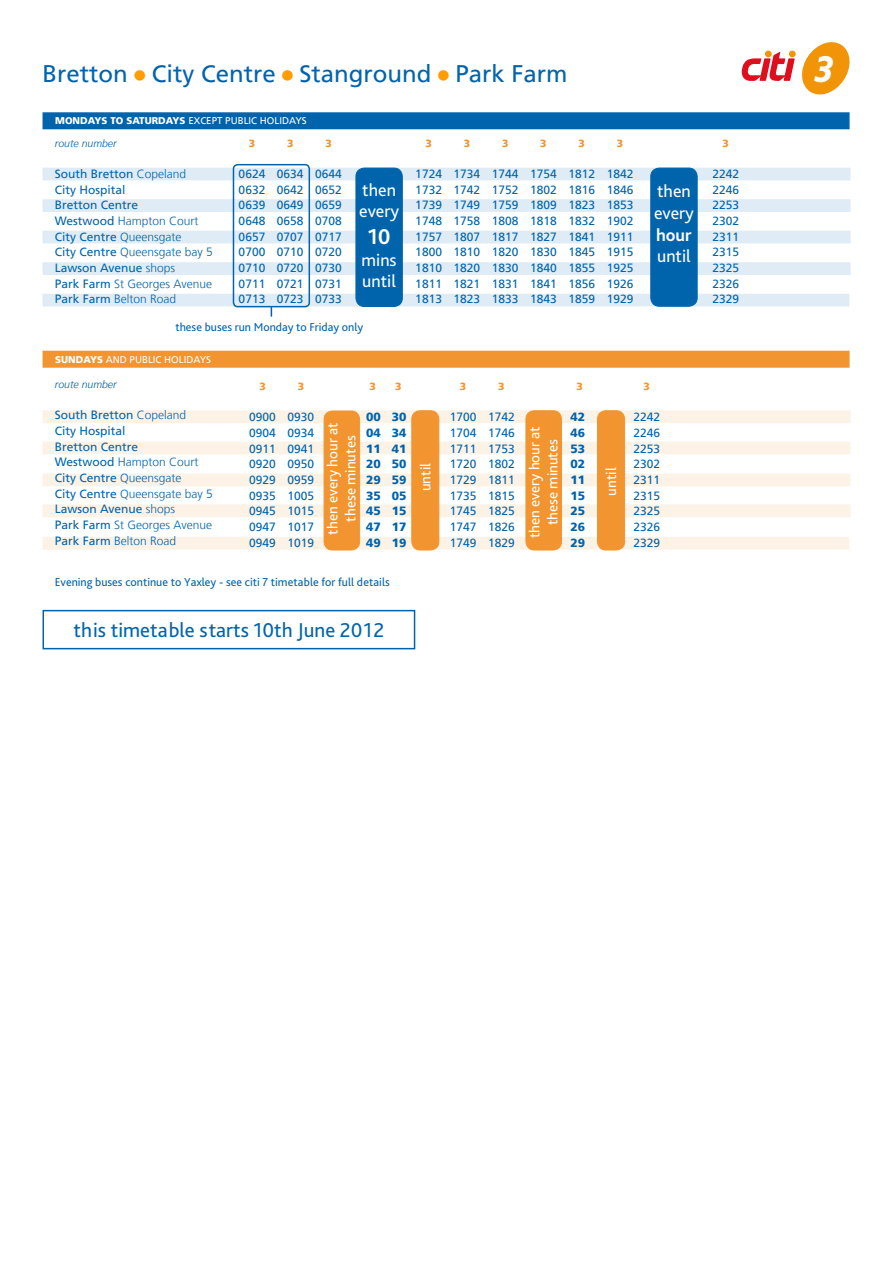
<style>
.page{position:relative;width:893px;height:1263px;background:#fff}
.page>*{position:absolute;margin:0;border:0;box-sizing:border-box;transform-origin:0 0}
.t1{font:italic 700 37.8px "Gill Sans";color:#fff}
.t2{font:24px "Frutiger LT";color:#0064ad}
.t3{font:700 22.5px "Bliss Pro";color:#fff}
.t4{font:21px "Bliss Pro";color:#0064ad}
.t5{font:18px/21.6px "Bliss Pro";color:#fff}
.t6{font:700 18px "Bliss Pro";color:#fff}
.t7{font:15px/18px "Bliss Pro";color:#fff;text-align:center}
.t8{font:12px/15.6px "Frutiger LT";color:#0064ad;text-align:justify}
.t9{font:12px "Bliss Pro";color:#0064ad}
.t10{font:900 12px/15.6px "Frutiger LT";color:#0064ad;text-align:justify}
.t11{font:italic 300 10.5px "Frutiger LT";color:#0064ad}
.t12{font:900 10.5px "Frutiger LT";color:#f29531}
.t13{font:9.75px "Frutiger LT";color:#fff}
.t14{font:900 9.75px "Frutiger LT";color:#fff}
.s1{color:#ff9c00}
.s2{font-weight:300}
.s3{font-weight:900}
</style>
<div class="page">
<div style="left:43px;top:537px;width:806px;height:13px;background:#fdf2e6"></div>
<div style="left:43px;top:504px;width:807px;height:13px;background:#fdf2e6"></div>
<div style="left:43px;top:474px;width:807px;height:12px;background:#fdf2e6"></div>
<div style="left:43px;top:441px;width:807px;height:13px;background:#fdf2e6;border:2px solid #fdf2e6"></div>
<div style="left:43px;top:410px;width:807px;height:13px;background:#fdf2e6"></div>
<div style="left:43px;top:351px;width:807px;height:17px;background:#f29531;border:2px solid #f29531"></div>
<div style="left:597px;top:411px;width:28px;height:139px;background:#f29531;border-radius:9px"></div>
<div style="left:597px;top:410px;width:28px;height:140px;border:1px solid #f29531;border-radius:9px"></div>
<div style="left:43px;top:294px;width:806px;height:12px;background:#e0ecf5"></div>
<div style="left:43px;top:262px;width:807px;height:13px;background:#e0ecf5"></div>
<div style="left:43px;top:231px;width:807px;height:12px;background:#e0ecf5"></div>
<div style="left:43px;top:199px;width:807px;height:13px;background:#e0ecf5"></div>
<div style="left:43px;top:168px;width:807px;height:12px;background:#e0ecf5"></div>
<div style="left:43px;top:112px;width:807px;height:17px;background:#0064ad;border:2px solid #0064ad"></div>
<div style="left:651px;top:168px;width:46px;height:138px;background:#0064ad;border-radius:9px"></div>
<div style="left:650px;top:168px;width:47px;height:139px;border:1px solid #0064ad;border-radius:9px"></div>
<div style="left:233px;top:164px;width:77px;height:143px;border:2px solid #0064ad;border-radius:4px"></div>
<div style="left:526px;top:411px;width:35px;height:139px;background:#f29531;border-radius:9px"></div>
<div style="left:526px;top:410px;width:36px;height:140px;border:1px solid #f29531;border-radius:9px"></div>
<div style="left:356px;top:168px;width:46px;height:138px;background:#0064ad;border-radius:9px"></div>
<div style="left:356px;top:168px;width:47px;height:139px;border:1px solid #0064ad;border-radius:9px"></div>
<div style="left:412px;top:411px;width:27px;height:139px;background:#f29531;border-radius:9px"></div>
<div style="left:411px;top:410px;width:28px;height:140px;border:1px solid #f29531;border-radius:9px"></div>
<div style="left:324px;top:411px;width:36px;height:139px;background:#f29531;border-radius:9px"></div>
<div style="left:324px;top:411px;width:36px;height:139px;border:1px solid #f29531;border-radius:9px"></div>
<div style="left:43px;top:610px;width:372px;height:39px;border:2px solid #0064ad"></div>
<svg style="left:742px;top:42px;width:107px;height:52px"></svg>
<h2 class="t2" style="left:43px;top:60px;width:526px">Bretton <span class="s1">●</span> City Centre <span class="s1">●</span> Stanground <span class="s1">●</span> Park Farm</h2>
<p class="t14" style="left:55px;top:115px;width:79px">MONDAYS TO SATU</p>
<p class="t14" style="left:152px;top:115px;width:15px">RDAYS</p>
<p class="t13" style="left:188px;top:115px;width:119px">except pub lic holidays</p>
<p class="t12" style="left:249px;top:137px;width:8px">3</p>
<p class="t8" style="left:239px;top:166px;width:28px">0624<br>0632<br>0639<br>0648<br>0657<br>0700<br>0710<br>0711<br>0713</p>
<p class="t11" style="left:55px;top:137px;width:63px">route number</p>
<p class="t8" style="left:55px;top:166px;width:160px;text-align:left">South Bretton <span class="s2">Copeland<br></span>City H ospital<br>Bretton Centre<br>Westwood <span class="s2">Hampton Court<br></span>City Centre <span class="s2">Queensgate<br></span>City Centre <span class="s2">Queensgate bay 5<br></span>Lawson Avenue <span class="s2">shops<br></span>Park Farm <span class="s2">St Georges Avenue<br></span>Park Farm <span class="s2">Belton Road</span></p>
<p class="t12" style="left:287px;top:137px;width:8px">3</p>
<p class="t8" style="left:277px;top:166px;width:28px">0634<br>0642<br>0649<br>0658<br>0707<br>0710<br>0720<br>0721<br>0723</p>
<p class="t12" style="left:325px;top:137px;width:8px">3</p>
<p class="t8" style="left:315px;top:166px;width:28px">0644<br>0652<br>0659<br>0708<br>0717<br>0720<br>0730<br>0731<br>0733</p>
<h3 class="t5" style="left:359px;top:178px;width:41px">then every</h3>
<h3 class="t3" style="left:368px;top:223px;width:24px">10</h3>
<h3 class="t5" style="left:362px;top:249px;width:37px">mins until</h3>
<p class="t9" style="left:175px;top:319px;width:189px">these buses run Monday to Friday only</p>
<p class="t13" style="left:55px;top:354px;width:156px"><span class="s3">SUNDAYS</span> AND pub lic holidays</p>
<p class="t11" style="left:55px;top:378px;width:63px">route number</p>
<p class="t8" style="left:55px;top:407px;width:160px;text-align:left">South Bretton <span class="s2">Copeland<br></span>City H ospital<br>Bretton Centre<br>Westwood <span class="s2">Hampton Court<br></span>City Centre <span class="s2">Queensgate<br></span>City Centre <span class="s2">Queensgate bay 5<br></span>Lawson Avenue <span class="s2">shops<br></span>Park Farm <span class="s2">St Georges Avenue<br></span>Park Farm <span class="s2">Belton Road</span></p>
<p class="t12" style="left:259px;top:380px;width:8px">3</p>
<p class="t8" style="left:249px;top:409px;width:28px">0900<br>0904<br>0911<br>0920<br>0929<br>0935<br>0945<br>0947<br>0949</p>
<p class="t12" style="left:298px;top:380px;width:8px">3</p>
<p class="t8" style="left:288px;top:409px;width:28px">0930<br>0934<br>0941<br>0950<br>0959<br>1005<br>1015<br>1017<br>1019</p>
<p class="t7" style="left:323px;top:535px;width:114px;rotate:-90deg">then every hour at these minutes</p>
<p class="t12" style="left:369px;top:380px;width:8px">3</p>
<p class="t12" style="left:395px;top:380px;width:8px">3</p>
<p class="t10" style="left:366px;top:409px;width:42px">00 30<br>04 34<br>11 41<br>20 50<br>29 59<br>35 05<br>45 15<br>47 17<br>49 19</p>
<p class="t12" style="left:425px;top:137px;width:8px">3</p>
<p class="t8" style="left:415px;top:166px;width:28px">1724<br>1732<br>1739<br>1748<br>1757<br>1800<br>1810<br>1811<br>1813</p>
<p class="t12" style="left:464px;top:137px;width:8px">3</p>
<p class="t8" style="left:454px;top:166px;width:28px">1734<br>1742<br>1749<br>1758<br>1807<br>1810<br>1820<br>1821<br>1823</p>
<p class="t12" style="left:502px;top:137px;width:8px">3</p>
<p class="t8" style="left:492px;top:166px;width:28px">1744<br>1752<br>1759<br>1808<br>1817<br>1820<br>1830<br>1831<br>1833</p>
<p class="t7" style="left:416px;top:491px;width:30px;rotate:-90deg">until</p>
<p class="t12" style="left:460px;top:380px;width:8px">3</p>
<p class="t8" style="left:450px;top:409px;width:28px">1700<br>1704<br>1711<br>1720<br>1729<br>1735<br>1745<br>1747<br>1749</p>
<p class="t12" style="left:498px;top:380px;width:8px">3</p>
<p class="t8" style="left:488px;top:409px;width:28px">1742<br>1746<br>1753<br>1802<br>1811<br>1815<br>1825<br>1826<br>1829</p>
<p class="t12" style="left:540px;top:137px;width:8px">3</p>
<p class="t8" style="left:530px;top:166px;width:28px">1754<br>1802<br>1809<br>1818<br>1827<br>1830<br>1840<br>1841<br>1843</p>
<p class="t7" style="left:525px;top:538px;width:114px;rotate:-90deg">then every hour at these minutes</p>
<p class="t12" style="left:578px;top:137px;width:8px">3</p>
<p class="t8" style="left:568px;top:166px;width:28px">1812<br>1816<br>1823<br>1832<br>1841<br>1845<br>1855<br>1856<br>1859</p>
<p class="t12" style="left:617px;top:137px;width:8px">3</p>
<p class="t8" style="left:607px;top:166px;width:28px">1842<br>1846<br>1853<br>1902<br>1911<br>1915<br>1925<br>1926<br>1929</p>
<h3 class="t5" style="left:654px;top:180px;width:41px">then every</h3>
<h3 class="t6" style="left:656px;top:224px;width:37px">hour</h3>
<h3 class="t5" style="left:657px;top:245px;width:35px">until</h3>
<p class="t12" style="left:576px;top:380px;width:8px">3</p>
<p class="t10" style="left:571px;top:409px;width:16px">42<br>46<br>53<br>02<br>11<br>15<br>25<br>26<br>29</p>
<p class="t7" style="left:602px;top:495px;width:30px;rotate:-90deg">until</p>
<p class="t12" style="left:643px;top:380px;width:8px">3</p>
<p class="t8" style="left:633px;top:409px;width:28px">2242<br>2246<br>2253<br>2302<br>2311<br>2315<br>2325<br>2326<br>2329</p>
<p class="t9" style="left:55px;top:575px;width:336px">Evening buses continue to Yaxley - see citi 7 timetable for full details</p>
<h3 class="t4" style="left:74px;top:617px;width:312px">this timetable starts 10th June 2012</h3>
<p class="t12" style="left:722px;top:137px;width:8px">3</p>
<p class="t8" style="left:712px;top:166px;width:28px">2242<br>2246<br>2253<br>2302<br>2311<br>2315<br>2325<br>2326<br>2329</p>
<h1 class="t1" style="left:813px;top:47px;width:25px">3</h1>
</div>
